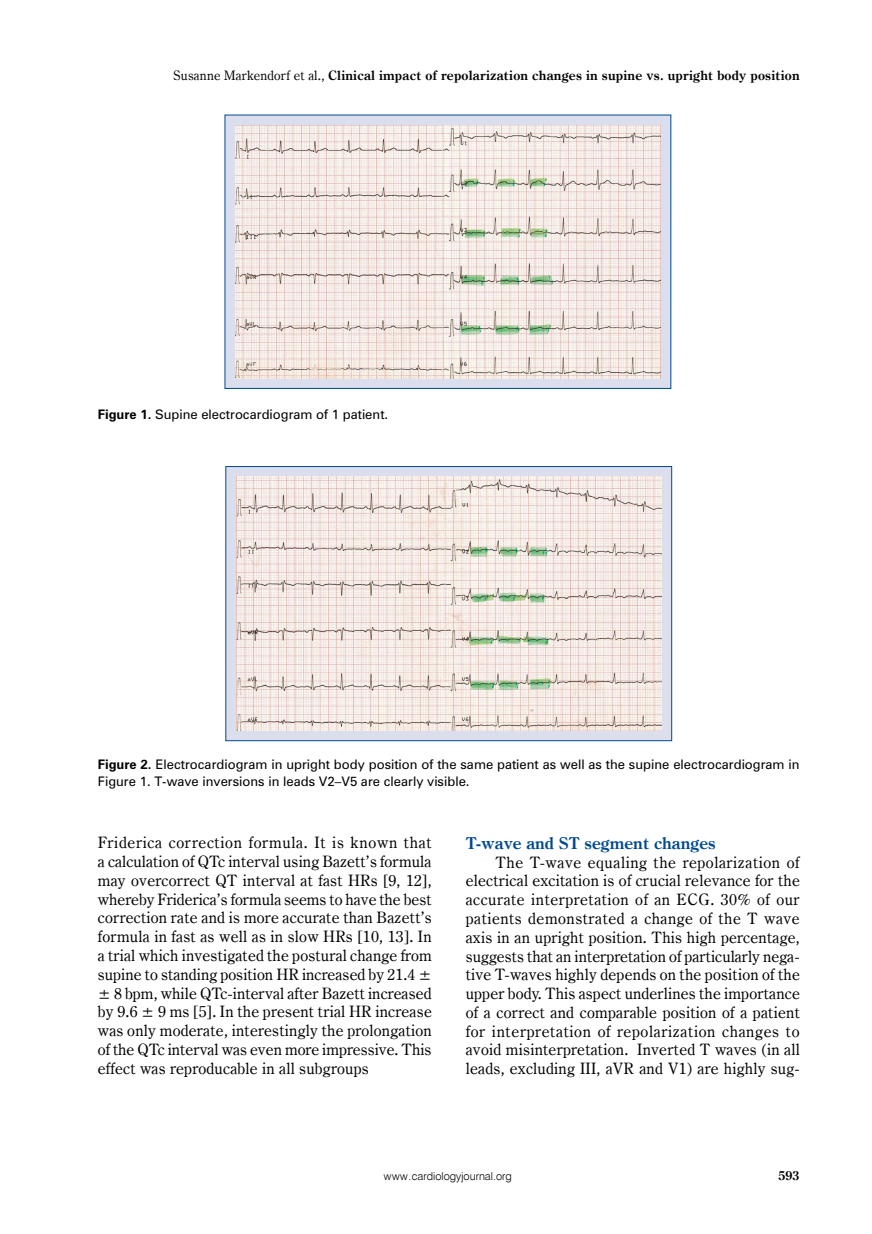
<style>
.page{position:relative;width:872px;height:1234px;background:#fff}
.page>*{position:absolute;margin:0;border:0;box-sizing:border-box;transform-origin:0 0}
._06_-_Śródtytuł_-_2{font:700 16.5px "Century Oldst EU";color:#004990}
._08_-_Tekst{font:15.75px/18.8px "Century Oldst EU";letter-spacing:.015em;color:#000;text-align:justify}
.t1{font:700 13.05px "Century Oldst EU";letter-spacing:.015em;color:#000}
.t2{font:700 12.75px "Century Oldst EU";color:#000}
._15_-_Rycina_-_podpi{font:12px/17.2px "Zurich PL";color:#000}
.t3{font:10.95px "Swis 721 Lt EU";color:#000}
.s1{font-weight:400}
.s2{font-weight:700}
</style>
<div class="page">
<div style="left:225px;top:466px;width:447px;height:275px;background:#dbdeed;border:1px solid #004990"></div>
<div style="left:225px;top:115px;width:446px;height:274px;background:#dbdeed;border:1px solid #004990"></div>
<img style="left:235px;top:125px;width:425px;height:253px">
<img style="left:236px;top:476px;width:425px;height:254px">
<p class="t1" style="left:173px;top:68px;width:628px"><span class="s1">Susanne Markendorf et al.,</span> Clinical impact of repolarization changes in supine vs. upright body position</p>
<p class="_15_-_Rycina_-_podpi" style="left:98px;top:406px;width:292px"><span class="s2">Figure 1.</span> Supine electrocardiogram of 1 patient.</p>
<p class="_15_-_Rycina_-_podpi" style="left:98px;top:755px;width:703px"><span class="s2">Figure 2.</span> Electrocardiogram in upright body position of the same patient as well as the supine electrocardiogram in<br>Figure 1. T-wave inversions in leads V2–V5 are clearly visible.</p>
<p class="_08_-_Tekst" style="left:98px;top:833px;width:336px">Friderica correction formula. It is known that a calculation of QTc interval using Bazett’s formula may overcorrect QT interval at fast HRs [9, 12], whereby Friderica’s formula seems to have the best correction rate and is more accurate than Bazett’s formula in fast as well as in slow HRs [10, 13]. In a trial which investigated the postural change from supine to standing position HR increased by 21.4 ± ± 8 bpm, while QTc-interval after Bazett increased by 9.6 ± 9 ms [5]. In the present trial HR increase was only moderate, interestingly the prolongation of the QTc interval was even more impressive. This effect was reproducable in all subgroups</p>
<p class="_06_-_Śródtytuł_-_2" style="left:466px;top:832px;width:251px">T-wave and ST segment changes</p>
<p class="_08_-_Tekst" style="left:466px;top:852px;width:336px;text-indent:30px">The T-wave equaling the repolarization of electrical excitation is of crucial relevance for the accurate interpretation of an ECG. 30% of our patients demonstrated a change of the T wave axis in an upright position. This high percentage, suggests that an interpretation of particularly nega&shy;tive T-waves highly depends on the position of the upper body. This aspect underlines the importance of a correct and comparable position of a patient for interpretation of repolarization changes to avoid misinterpretation. Inverted T waves (in all leads, excluding III, aVR and V1) are highly sug-</p>
<p class="t3" style="left:384px;top:1169px;width:129px">www.cardiologyjournal.org</p>
<p class="t2" style="left:778px;top:1167px;width:23px">593</p>
</div>
